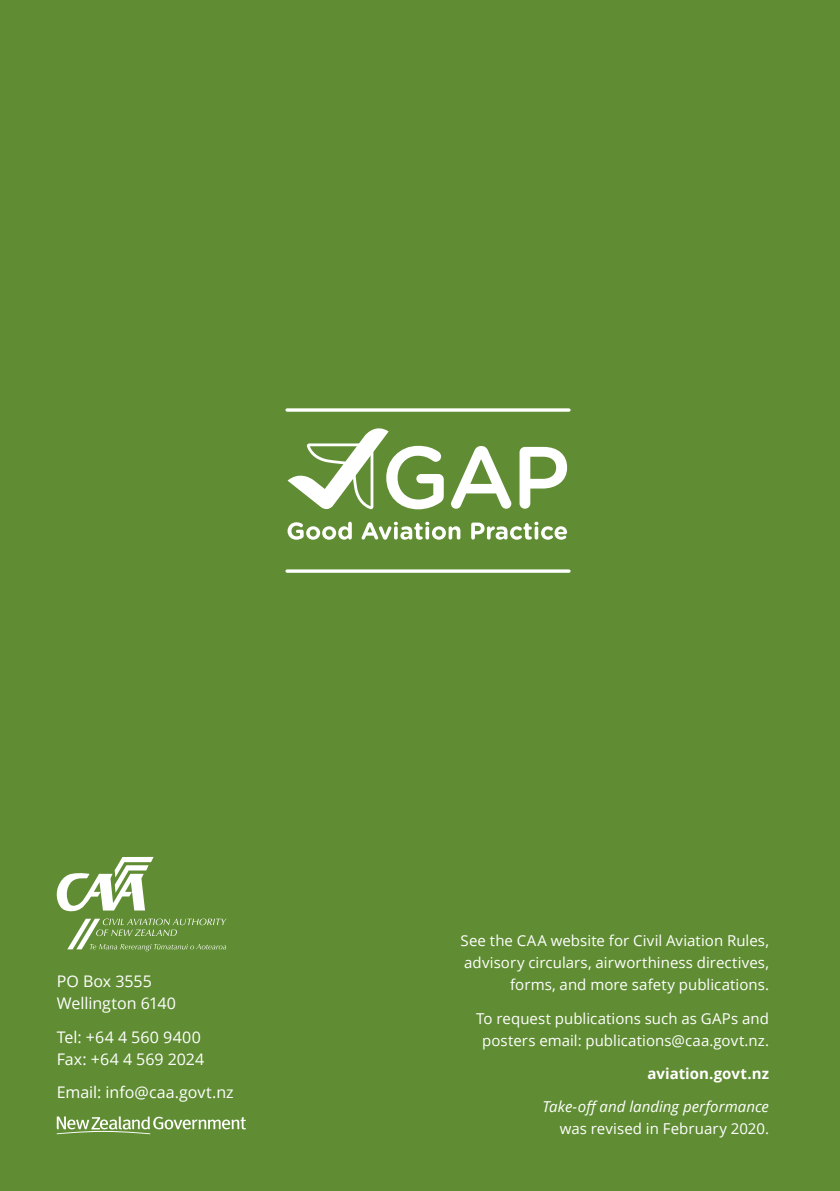
<style>
.page{position:relative;width:840px;height:1191px;background:#fff}
.page>*{position:absolute;margin:0;border:0;box-sizing:border-box;transform-origin:0 0}
.Body{font:16px/22px "Open Sans";color:#fff}
.Body-2{font:15px/22px "Open Sans";letter-spacing:.005em;color:#fff;text-align:right}
.Body-3{font:italic 15px/22px "Open Sans";color:#fff;text-align:right}
.Body-4{font:700 15px "Open Sans";color:#fff}
.s1{font-style:normal}
</style>
<div class="page">
<div style="left:0;top:0;width:839px;height:1191px;background:#608d33"></div>
<svg style="left:57px;top:1116px;width:189px;height:18px"></svg>
<svg style="left:56px;top:857px;width:97px;height:54px"></svg>
<svg style="left:67px;top:918px;width:159px;height:33px"></svg>
<svg style="left:287px;top:569px;width:281px;height:4px"></svg>
<svg style="left:287px;top:408px;width:281px;height:4px"></svg>
<svg style="left:287px;top:522px;width:279px;height:18px"></svg>
<svg style="left:287px;top:428px;width:279px;height:81px"></svg>
<p class="Body" style="left:57px;top:970px;width:121px">PO Box 3555<br>Wellington 6140</p>
<p class="Body" style="left:57px;top:1025px;width:149px">Tel: +64 4 560 9400<br>Fax: +64 4 569 2024</p>
<p class="Body" style="left:57px;top:1080px;width:178px">Email: info@caa.govt.nz</p>
<p class="Body-2" style="left:460px;top:929px;width:310px">See the CAA website for Civil Aviation Rules, advisory circulars, airworthiness directives, forms, and more safety publications.</p>
<p class="Body-2" style="left:476px;top:1006px;width:294px;text-align:center">To request publications such as GAPs and posters email: publications@caa.govt.nz.</p>
<p class="Body-4" style="left:647px;top:1062px;width:123px">aviation.govt.nz</p>
<p class="Body-3" style="left:542px;top:1095px;width:228px">Take-off and landing performance <span class="s1">was revised in February 2020.</span></p>
</div>
